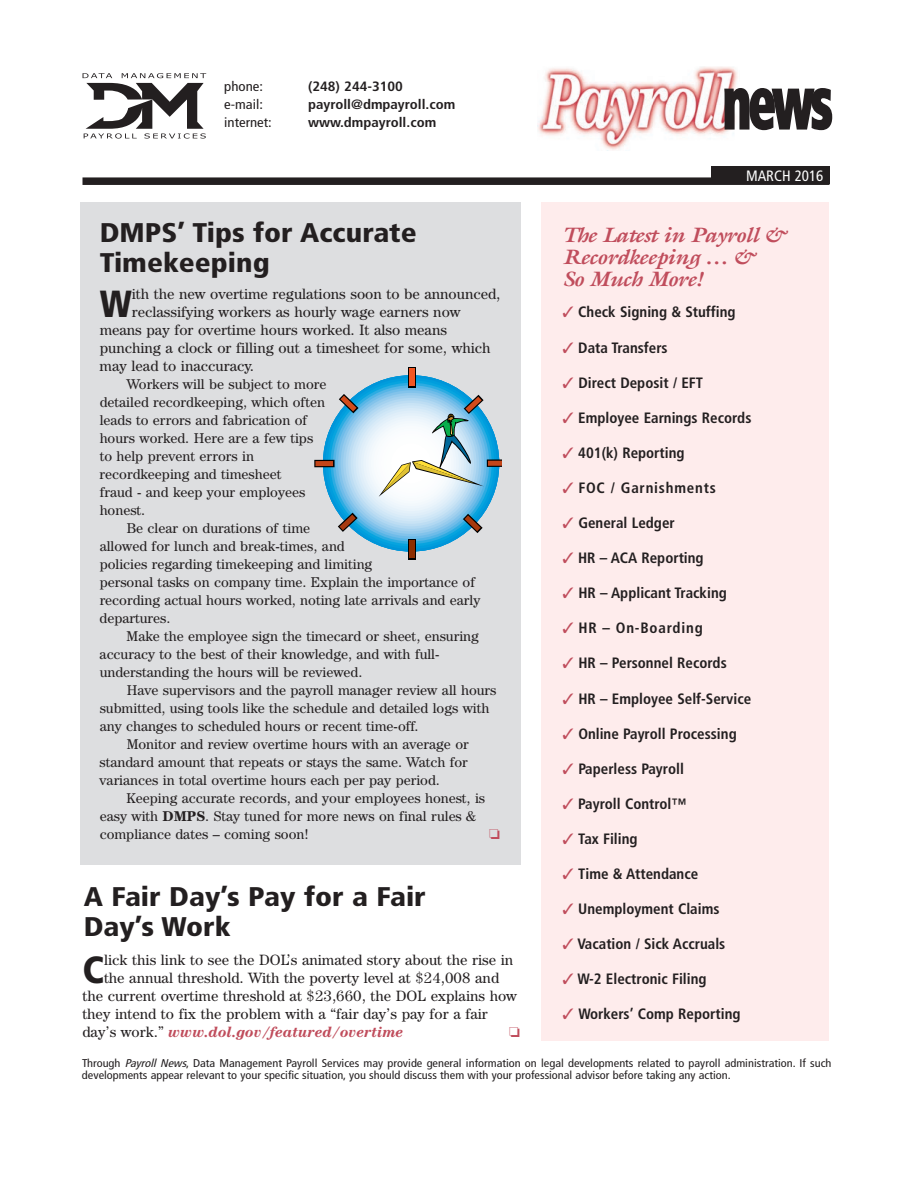
<style>
.page{position:relative;width:918px;height:1188px;background:#fff}
.page>*{position:absolute;margin:0;border:0;box-sizing:border-box;transform-origin:0 0}
.t1{font:900 condensed 75px "Frutiger";color:#231f20;scale:.69 1}
.t2{font:900 condensed 37.8px "Frutiger";color:#231f20}
.t3{font:900 condensed 27px/30px "Frutiger";color:#231f20;scale:1.1 1}
.t4{font:italic 700 21px/22.5px "Galliard";letter-spacing:-.03em;color:#c04d5c;scale:1.1 1}
.t5{font:15px "Century IT Cby BT";color:#231f20}
.t6{font:700 condensed 15px "Frutiger";color:#231f20}
.t7{font:italic 700 15px "Century IT Cby BT";color:#c04d5c}
.t8{font:700 condensed 15px "Frutiger";letter-spacing:.05em;color:#231f20}
.t9{font:condensed 15px "Frutiger";color:#fff}
.t10{font:14.25px/18px "Century IT Cby BT";color:#231f20}
.t11{font:700 condensed 13.5px "Frutiger";color:#231f20;scale:1.1 1}
.t12{font:condensed 13.5px "Frutiger";color:#231f20;scale:1.1 1}
.t13{font:condensed 11.25px/12px "Frutiger";color:#231f20;scale:1.1 1}
.s1{font-weight:700}
.s2{font-weight:400;font-style:normal;color:#231f20}
.s3{color:#c04d5c}
.s4{font-style:italic}
</style>
<div class="page">
<img style="left:538px;top:66px;width:200px;height:85px">
<svg style="left:83px;top:73px;width:123px;height:66px"></svg>
<svg style="left:723px;top:87px;width:110px;height:44px"></svg>
<div style="left:82px;top:177px;width:748px;height:8px;background:#231f20"></div>
<div style="left:542px;top:202px;width:288px;height:839px;background:#feecec"></div>
<div style="left:711px;top:166px;width:118px;height:18px;background:#231f20"></div>
<div style="left:81px;top:202px;width:440px;height:663px;background:#dddee0"></div>
<div style="left:323px;top:375px;width:176px;height:177px;background:#0095d9;border-radius:50%"></div>
<div style="left:325px;top:378px;width:172px;height:171px;background:#009ddd;border-radius:50%"></div>
<div style="left:328px;top:380px;width:166px;height:166px;background:#07a4df;border-radius:50%"></div>
<svg style="left:331px;top:383px;width:161px;height:161px"></svg>
<svg style="left:333px;top:385px;width:156px;height:156px"></svg>
<div style="left:336px;top:388px;width:151px;height:151px;background:#6ebce9;border-radius:50%"></div>
<div style="left:338px;top:390px;width:146px;height:146px;background:#82c3eb;border-radius:50%"></div>
<div style="left:341px;top:393px;width:141px;height:141px;background:#95cbed;border-radius:50%"></div>
<div style="left:343px;top:395px;width:136px;height:136px;background:#a3d1ef;border-radius:50%"></div>
<div style="left:346px;top:398px;width:131px;height:131px;background:#b1d8f2;border-radius:50%"></div>
<div style="left:348px;top:400px;width:126px;height:126px;background:#bdddf3;border-radius:50%"></div>
<div style="left:351px;top:403px;width:121px;height:121px;background:#c8e3f5;border-radius:50%"></div>
<div style="left:353px;top:405px;width:116px;height:116px;background:#d0e7f7;border-radius:50%"></div>
<div style="left:356px;top:408px;width:111px;height:111px;background:#d8ebf8;border-radius:50%"></div>
<div style="left:358px;top:410px;width:106px;height:106px;background:#dfeef9;border-radius:50%"></div>
<div style="left:361px;top:413px;width:100px;height:101px;background:#e4f1fa;border-radius:50%"></div>
<div style="left:363px;top:416px;width:96px;height:95px;background:#eaf4fb;border-radius:50%"></div>
<div style="left:366px;top:418px;width:90px;height:91px;background:#eef6fc;border-radius:50%"></div>
<div style="left:368px;top:421px;width:86px;height:85px;background:#f2f8fc;border-radius:50%"></div>
<div style="left:373px;top:426px;width:76px;height:75px;background:#f8fbfd;border-radius:50%"></div>
<div style="left:408px;top:367px;width:8px;height:20px;background:#f15622"></div>
<svg style="left:408px;top:540px;width:8px;height:20px"></svg>
<div style="left:409px;top:541px;width:5px;height:17px;background:#8c2e01"></div>
<div style="left:314px;top:460px;width:21px;height:7px;background:#090301"></div>
<div style="left:315px;top:461px;width:18px;height:5px;background:#c34518"></div>
<div style="left:487px;top:459px;width:14px;height:8px;background:#391407"></div>
<div style="left:488px;top:461px;width:13px;height:5px;background:#c34518"></div>
<svg style="left:339px;top:394px;width:20px;height:19px"></svg>
<svg style="left:463px;top:514px;width:20px;height:19px"></svg>
<svg style="left:338px;top:513px;width:20px;height:19px"></svg>
<svg style="left:379px;top:395px;width:105px;height:102px"></svg>
<p class="t12" style="left:224px;top:81px;width:37px">phone:</p>
<p class="t11" style="left:308px;top:81px;width:88px">(248) 244-3100</p>
<p class="t12" style="left:224px;top:99px;width:37px">e-mail:</p>
<p class="t11" style="left:308px;top:99px;width:135px">payroll@dmpayroll.com</p>
<p class="t12" style="left:224px;top:117px;width:45px">internet:</p>
<p class="t11" style="left:308px;top:117px;width:118px">www.dmpayroll.com</p>
<h3 class="t3" style="left:100px;top:220px;width:290px">DMPS’ Tips for Accurate<br>Timekeeping</h3>
<h2 class="t2" style="left:100px;top:289px;width:34px">W</h2>
<p class="t5" style="left:132px;top:289px;width:370px">ith the new overtime regulations soon to be announced,</p>
<p class="t5" style="left:132px;top:307px;width:330px">reclassifying workers as hourly wage earners now</p>
<p class="t5" style="left:100px;top:325px;width:349px">means pay for overtime hours worked. It also means</p>
<p class="t5" style="left:100px;top:343px;width:392px">punching a clock or filling out a timesheet for some, which</p>
<p class="t5" style="left:100px;top:361px;width:156px">may lead to inaccuracy.</p>
<p class="t10" style="left:100px;top:376px;width:228px;text-indent:27px">Workers will be subject to more detailed recordkeeping, which often leads to errors and fabrication of hours worked. Here are a few tips to help prevent errors in recordkeeping and timesheet<br>fraud - and keep your employees honest.</p>
<p class="t10" style="left:100px;top:520px;width:382px;text-indent:27px">Be clear on durations of time<br>allowed for lunch and break-times, and<br>policies regarding timekeeping and limiting<br>personal tasks on company time. Explain the importance of recording actual hours worked, noting late arrivals and early departures.</p>
<p class="t10" style="left:100px;top:628px;width:381px;text-indent:27px">Make the employee sign the timecard or sheet, ensuring accuracy to the best of their knowledge, and with full&shy;understanding the hours will be reviewed.</p>
<p class="t10" style="left:127px;top:682px;width:371px">Have supervisors and the payroll manager review all hours</p>
<p class="t10" style="left:100px;top:700px;width:391px">submitted, using tools like the schedule and detailed logs with</p>
<p class="t10" style="left:100px;top:718px;width:320px">any changes to scheduled hours or recent time-off.</p>
<p class="t10" style="left:127px;top:736px;width:344px">Monitor and review overtime hours with an average or</p>
<p class="t10" style="left:100px;top:754px;width:370px">standard amount that repeats or stays the same. Watch for</p>
<p class="t10" style="left:100px;top:772px;width:342px">variances in total overtime hours each per pay period.</p>
<p class="t10" style="left:127px;top:790px;width:360px">Keeping accurate records, and your employees honest, is</p>
<p class="t10" style="left:100px;top:808px;width:378px">easy with <span class="s1">DMPS</span>. Stay tuned for more news on final rules &amp;</p>
<p class="t10" style="left:100px;top:826px;width:211px">compliance dates – coming soon!</p>
<h3 class="t3" style="left:84px;top:884px;width:313px">A Fair Day’s Pay for a Fair<br>Day’s Work</h3>
<h2 class="t2" style="left:82px;top:955px;width:23px">C</h2>
<p class="t5" style="left:104px;top:955px;width:411px">lick this link to see the DOL’s animated story about the rise in</p>
<p class="t5" style="left:104px;top:973px;width:397px">the annual threshold. With the poverty level at $24,008 and</p>
<p class="t5" style="left:82px;top:991px;width:436px">the current overtime threshold at $23,660, the DOL explains how</p>
<p class="t5" style="left:82px;top:1009px;width:407px">they intend to fix the problem with a “fair day’s pay for a fair</p>
<p class="t7" style="left:82px;top:1027px;width:323px"><span class="s2">day’s work.”</span> www.dol.gov/featured/overtime</p>
<h1 class="t1" style="left:723px;top:72px;width:161px">news</h1>
<p class="t9" style="left:746px;top:169px;width:79px">MARCH 2016</p>
<h3 class="t4" style="left:563px;top:223px;width:205px">The Latest in Payroll &amp;<br>Recordkeeping … &amp;<br>So Much More!</h3>
<p class="t6" style="left:563px;top:306px;width:175px"><span class="s3">✓</span> Check Signing &amp; Stuffing</p>
<p class="t6" style="left:563px;top:341px;width:107px"><span class="s3">✓</span> Data Transfers</p>
<p class="t6" style="left:563px;top:376px;width:142px"><span class="s3">✓</span> Direct Deposit / EFT</p>
<p class="t6" style="left:563px;top:411px;width:190px"><span class="s3">✓</span> Employee Earnings Records</p>
<p class="t6" style="left:563px;top:447px;width:124px"><span class="s3">✓</span> 401(k) Reporting</p>
<p class="t8" style="left:563px;top:482px;width:155px"><span class="s3">✓</span> FOC / Garnishments</p>
<p class="t6" style="left:563px;top:517px;width:114px"><span class="s3">✓</span> General Ledger</p>
<p class="t6" style="left:563px;top:552px;width:143px"><span class="s3">✓</span> HR – ACA Reporting</p>
<p class="t6" style="left:563px;top:587px;width:166px"><span class="s3">✓</span> HR – Applicant Tracking</p>
<p class="t8" style="left:562px;top:622px;width:142px"><span class="s3">✓</span> HR – On-Boarding</p>
<p class="t6" style="left:562px;top:657px;width:166px"><span class="s3">✓</span> HR – Personnel Records</p>
<p class="t6" style="left:562px;top:692px;width:190px"><span class="s3">✓</span> HR – Employee Self-Service</p>
<p class="t6" style="left:562px;top:727px;width:176px"><span class="s3">✓</span> Online Payroll Processing</p>
<p class="t6" style="left:562px;top:762px;width:123px"><span class="s3">✓</span> Paperless Payroll</p>
<p class="t6" style="left:562px;top:798px;width:126px"><span class="s3">✓</span> Payroll Control™</p>
<p class="t6" style="left:562px;top:833px;width:77px"><span class="s3">✓</span> Tax Filing</p>
<p class="t6" style="left:562px;top:868px;width:137px"><span class="s3">✓</span> Time &amp; Attendance</p>
<p class="t6" style="left:562px;top:903px;width:159px"><span class="s3">✓</span> Unemployment Claims</p>
<p class="t6" style="left:563px;top:938px;width:164px"><span class="s3">✓</span> Vacation / Sick Accruals</p>
<p class="t6" style="left:563px;top:973px;width:146px"><span class="s3">✓</span> W-2 Electronic Filing</p>
<p class="t6" style="left:563px;top:1008px;width:179px"><span class="s3">✓</span> Workers’ Comp Reporting</p>
<p class="t13" style="left:82px;top:1058px;width:683px">Through <span class="s4">Payroll News</span>, Data Management Payroll Services may provide general information on legal developments related to payroll administration. If such developments appear relevant to your specific situation, you should discuss them with your professional advisor before taking any action.</p>
</div>
